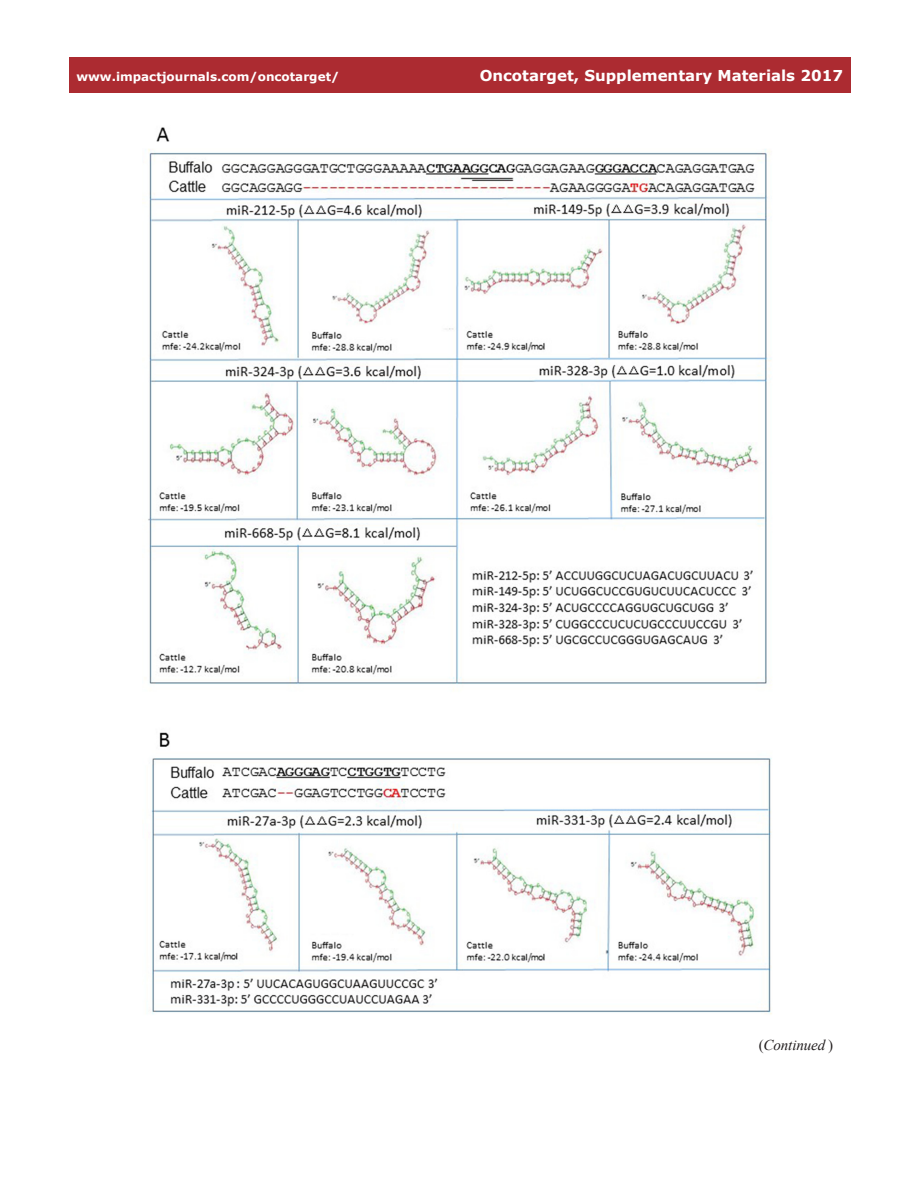
<style>
.page{position:relative;width:918px;height:1188px;background:#fff}
.page>*{position:absolute;margin:0;border:0;box-sizing:border-box;transform-origin:0 0}
.t1{font:700 15px "Verdana";color:#fff}
.figuretext{font:italic 15px "Times New Roman";letter-spacing:-.005em;color:#231f20}
.t2{font:700 12px "Verdana";color:#fff}
.s1{font-style:normal}
</style>
<div class="page">
<div style="left:69px;top:57px;width:781px;height:36px;background:#ac2b31"></div>
<img style="left:142px;top:127px;width:630px;height:888px">
<p class="t2" style="left:76px;top:69px;width:264px">www.impactjournals.com/oncotarget/</p>
<p class="t1" style="left:480px;top:66px;width:365px">Oncotarget, Supplementary Materials 2017</p>
<p class="figuretext" style="left:759px;top:1035px;width:76px"><span class="s1">(</span>Continued <span class="s1">)</span></p>
</div>
